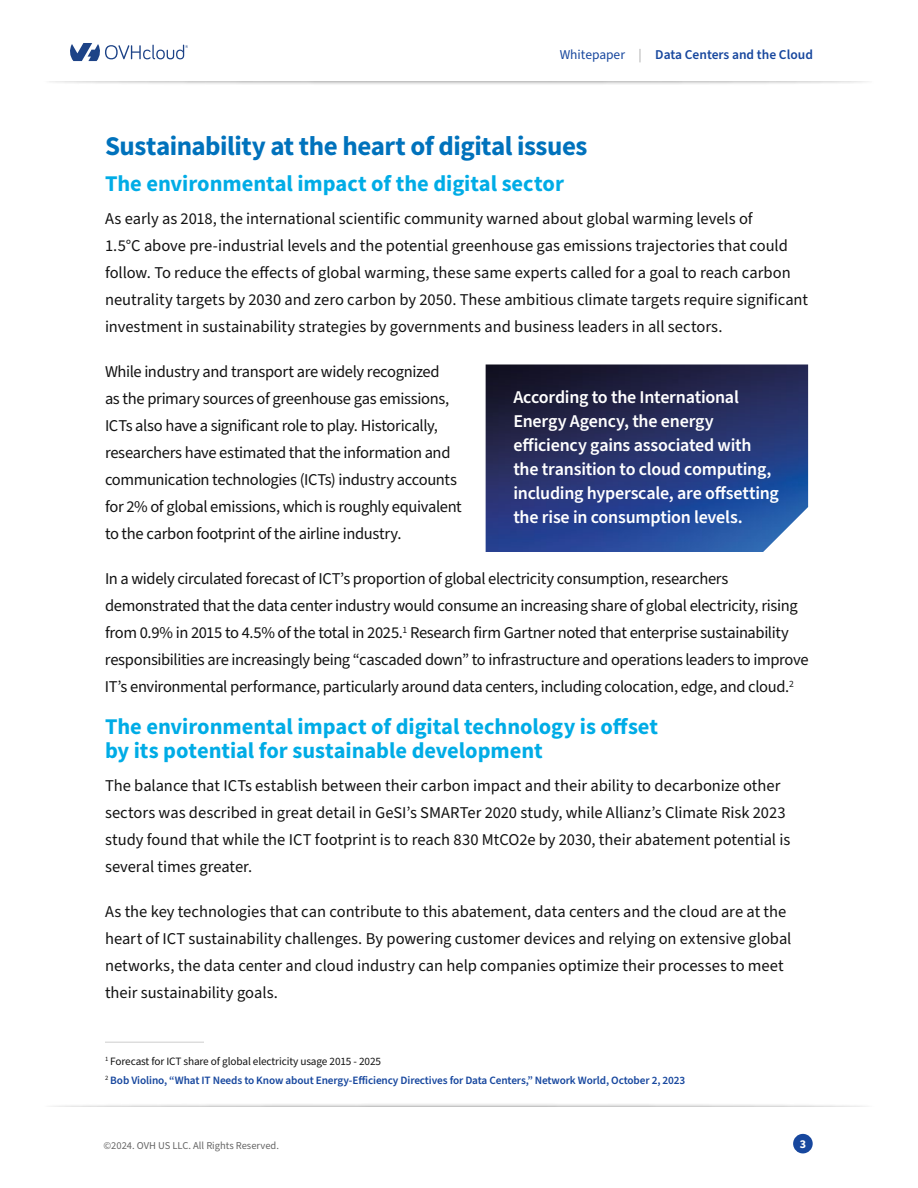
<style>
.page{position:relative;width:918px;height:1188px;background:#fff}
.page>*{position:absolute;margin:0;border:0;box-sizing:border-box;transform-origin:0 0}
.t1{font:700 27px "Source Sans Pro";letter-spacing:-.02em;color:#0072bc}
.t2{font:700 22.5px/24px "Source Sans Pro";letter-spacing:-.005em;color:#00ace6}
.t3{font:600 18px/24px "Source Sans Pro";letter-spacing:-.015em;color:#fff}
.t4{font:16.5px/27px "Source Sans Pro";letter-spacing:-.01em;color:#131313}
.t5{font:600 13.5px "Source Sans Pro";color:#17479e}
.t6{font:700 12px "Source Sans Pro";color:#fff}
.t7{font:600 11.25px/19.5px "Source Sans Pro";letter-spacing:-.01em;color:#17479e}
.t8{font:10.5px "Source Sans Pro";color:#666}
.s1{font-weight:400}
.s2{font-weight:400;color:#a7a7a7}
.s3{font-weight:400;color:#131313}
</style>
<div class="page">
<div style="left:793px;top:1134px;width:20px;height:19px;background:#17479e;border-radius:50%"></div>
<hr style="left:105px;top:1042px;width:99px;height:1px;background:#cdcdcd">
<div style="left:42px;top:70px;width:835px;height:16px;background:#000;opacity:.75"></div>
<div style="left:20px;top:70px;width:879px;height:11px;background:#fff"></div>
<div style="left:42px;top:1102px;width:835px;height:16px;background:#000;opacity:.75"></div>
<div style="left:20px;top:1107px;width:879px;height:11px;background:#fff"></div>
<svg style="left:70px;top:43px;width:118px;height:18px"></svg>
<img style="left:486px;top:364px;width:322px;height:188px">
<p class="t5" style="left:560px;top:45px;width:255px"><span class="s1">Whitepaper</span> <span class="s2">|</span> Data Centers and the Cloud</p>
<h1 class="t1" style="left:105px;top:128px;width:484px">Sustainability at the heart of digital issues</h1>
<h2 class="t2" style="left:105px;top:171px;width:460px">The environmental impact of the digital sector</h2>
<p class="t4" style="left:105px;top:206px;width:705px">As early as 2018, the international scientific community warned about global warming levels of<br>1.5°C above pre-industrial levels and the potential greenhouse gas emissions trajectories that could follow. To reduce the effects of global warming, these same experts called for a goal to reach carbon neutrality targets by 2030 and zero carbon by 2050. These ambitious climate targets require significant investment in sustainability strategies by governments and business leaders in all sectors.</p>
<p class="t4" style="left:105px;top:359px;width:358px">While industry and transport are widely recognized<br>as the primary sources of greenhouse gas emissions, ICTs also have a significant role to play. Historically, researchers have estimated that the information and communication technologies (ICTs) industry accounts for 2% of global emissions, which is roughly equivalent to the carbon footprint of the airline industry.</p>
<p class="t4" style="left:105px;top:566px;width:705px">In a widely circulated forecast of ICT’s proportion of global electricity consumption, researchers demonstrated that the data center industry would consume an increasing share of global electricity, rising from 0.9% in 2015 to 4.5% of the total in 2025.<sup>1</sup> Research firm Gartner noted that enterprise sustainability responsibilities are increasingly being “cascaded down” to infrastructure and operations leaders to improve IT’s environmental performance, particularly around data centers, including colocation, edge, and cloud.<sup>2</sup></p>
<h2 class="t2" style="left:105px;top:714px;width:555px">The environmental impact of digital technology is offset by its potential for sustainable development</h2>
<p class="t4" style="left:105px;top:773px;width:687px">The balance that ICTs establish between their carbon impact and their ability to decarbonize other sectors was described in great detail in GeSI’s SMARTer 2020 study, while Allianz’s Climate Risk 2023 study found that while the ICT footprint is to reach 830 MtCO2e by 2030, their abatement potential is several times greater.</p>
<p class="t4" style="left:105px;top:899px;width:688px">As the key technologies that can contribute to this abatement, data centers and the cloud are at the heart of ICT sustainability challenges. By powering customer devices and relying on extensive global networks, the data center and cloud industry can help companies optimize their processes to meet their sustainability goals.</p>
<p class="t3" style="left:513px;top:385px;width:267px">According to the International Energy Agency, the energy efficiency gains associated with the transition to cloud computing, including hyperscale, are offsetting the rise in consumption levels.</p>
<p class="t7" style="left:105px;top:1051px;width:582px"><sup>1</sup> <span class="s3">Forecast for ICT share of global electricity usage 2015 - 2025<br></span><sup>2</sup> Bob Violino, “What IT Needs to Know about Energy-Efficiency Directives for Data Centers,” Network World, October 2, 2023</p>
<p class="t8" style="left:104px;top:1139px;width:177px">©2024. OVH US LLC. All Rights Reserved.</p>
<p class="t6" style="left:800px;top:1136px;width:8px">3</p>
</div>
